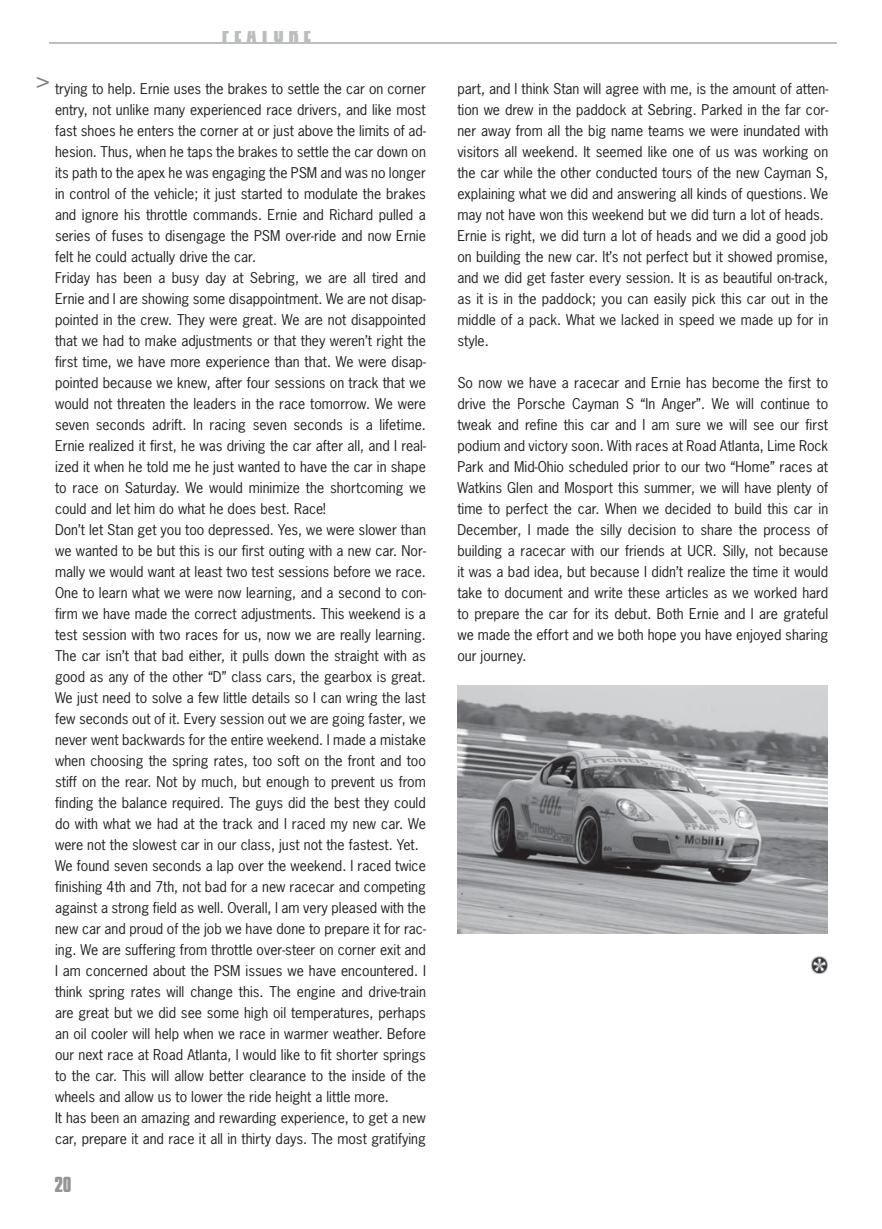
<style>
.page{position:relative;width:882px;height:1229px;background:#fff}
.page>*{position:absolute;margin:0;border:0;box-sizing:border-box;transform-origin:0 0}
.t1{font:700 22.75px "Compacta BT";letter-spacing:.2em;color:#bbbdbf}
.t2{font:22.75px "Compacta Bold Plain";color:#939598}
.t3{font:14px/21px "News Gothic Std";color:#231f20}
</style>
<div class="page">
<hr style="left:49px;top:42px;width:787px;height:1px;background:#bbbdbf">
<img style="left:457px;top:686px;width:370px;height:247px">
<img style="left:811px;top:956px;width:16px;height:17px">
<h1 class="t1" style="left:222px;top:23px;width:91px">FEATURE</h1>
<p class="t3" style="left:55px;top:79px;width:372px;text-indent:-18px"><sup>&gt;</sup> trying to help. Ernie uses the brakes to settle the car on corner entry, not unlike many experienced race drivers, and like most fast shoes he enters the corner at or just above the limits of ad&shy;hesion. Thus, when he taps the brakes to settle the car down on its path to the apex he was engaging the PSM and was no longer in control of the vehicle; it just started to modulate the brakes and ignore his throttle commands. Ernie and Richard pulled a series of fuses to disengage the PSM over-ride and now Ernie felt he could actually drive the car.<br>Friday has been a busy day at Sebring, we are all tired and Ernie and I are showing some disappointment. We are not disap&shy;pointed in the crew. They were great. We are not disappointed that we had to make adjustments or that they weren’t right the first time, we have more experience than that. We were disap&shy;pointed because we knew, after four sessions on track that we would not threaten the leaders in the race tomorrow. We were seven seconds adrift. In racing seven seconds is a lifetime.<br>Ernie realized it first, he was driving the car after all, and I real&shy;ized it when he told me he just wanted to have the car in shape to race on Saturday. We would minimize the shortcoming we could and let him do what he does best. Race!<br>Don’t let Stan get you too depressed. Yes, we were slower than we wanted to be but this is our first outing with a new car. Nor&shy;mally we would want at least two test sessions before we race.<br>One to learn what we were now learning, and a second to con&shy;firm we have made the correct adjustments. This weekend is a test session with two races for us, now we are really learning.<br>The car isn’t that bad either, it pulls down the straight with as good as any of the other “D” class cars, the gearbox is great.<br>We just need to solve a few little details so I can wring the last few seconds out of it. Every session out we are going faster, we never went backwards for the entire weekend. I made a mistake when choosing the spring rates, too soft on the front and too stiff on the rear. Not by much, but enough to prevent us from finding the balance required. The guys did the best they could do with what we had at the track and I raced my new car. We were not the slowest car in our class, just not the fastest. Yet.<br>We found seven seconds a lap over the weekend. I raced twice finishing 4th and 7th, not bad for a new racecar and competing against a strong field as well. Overall, I am very pleased with the new car and proud of the job we have done to prepare it for rac&shy;ing. We are suffering from throttle over-steer on corner exit and I am concerned about the PSM issues we have encountered. I think spring rates will change this. The engine and drive-train are great but we did see some high oil temperatures, perhaps an oil cooler will help when we race in warmer weather. Before our next race at Road Atlanta, I would like to fit shorter springs to the car. This will allow better clearance to the inside of the wheels and allow us to lower the ride height a little more.<br>It has been an amazing and rewarding experience, to get a new car, prepare it and race it all in thirty days. The most gratifying</p>
<p class="t3" style="left:457px;top:79px;width:372px">part, and I think Stan will agree with me, is the amount of atten&shy;tion we drew in the paddock at Sebring. Parked in the far cor&shy;ner away from all the big name teams we were inundated with visitors all weekend. It seemed like one of us was working on the car while the other conducted tours of the new Cayman S, explaining what we did and answering all kinds of questions. We may not have won this weekend but we did turn a lot of heads.<br>Ernie is right, we did turn a lot of heads and we did a good job on building the new car. It’s not perfect but it showed promise, and we did get faster every session. It is as beautiful on-track, as it is in the paddock; you can easily pick this car out in the middle of a pack. What we lacked in speed we made up for in style.</p>
<p class="t3" style="left:457px;top:373px;width:372px;text-align:justify">So now we have a racecar and Ernie has become the first to drive the Porsche Cayman S “In Anger”. We will continue to tweak and refine this car and I am sure we will see our first podium and victory soon. With races at Road Atlanta, Lime Rock Park and Mid-Ohio scheduled prior to our two “Home” races at Watkins Glen and Mosport this summer, we will have plenty of time to perfect the car. When we decided to build this car in December, I made the silly decision to share the process of building a racecar with our friends at UCR. Silly, not because it was a bad idea, but because I didn’t realize the time it would take to document and write these articles as we worked hard to prepare the car for its debut. Both Ernie and I are grateful we made the effort and we both hope you have enjoyed sharing our journey.</p>
<h1 class="t2" style="left:54px;top:1177px;width:19px">20</h1>
</div>
